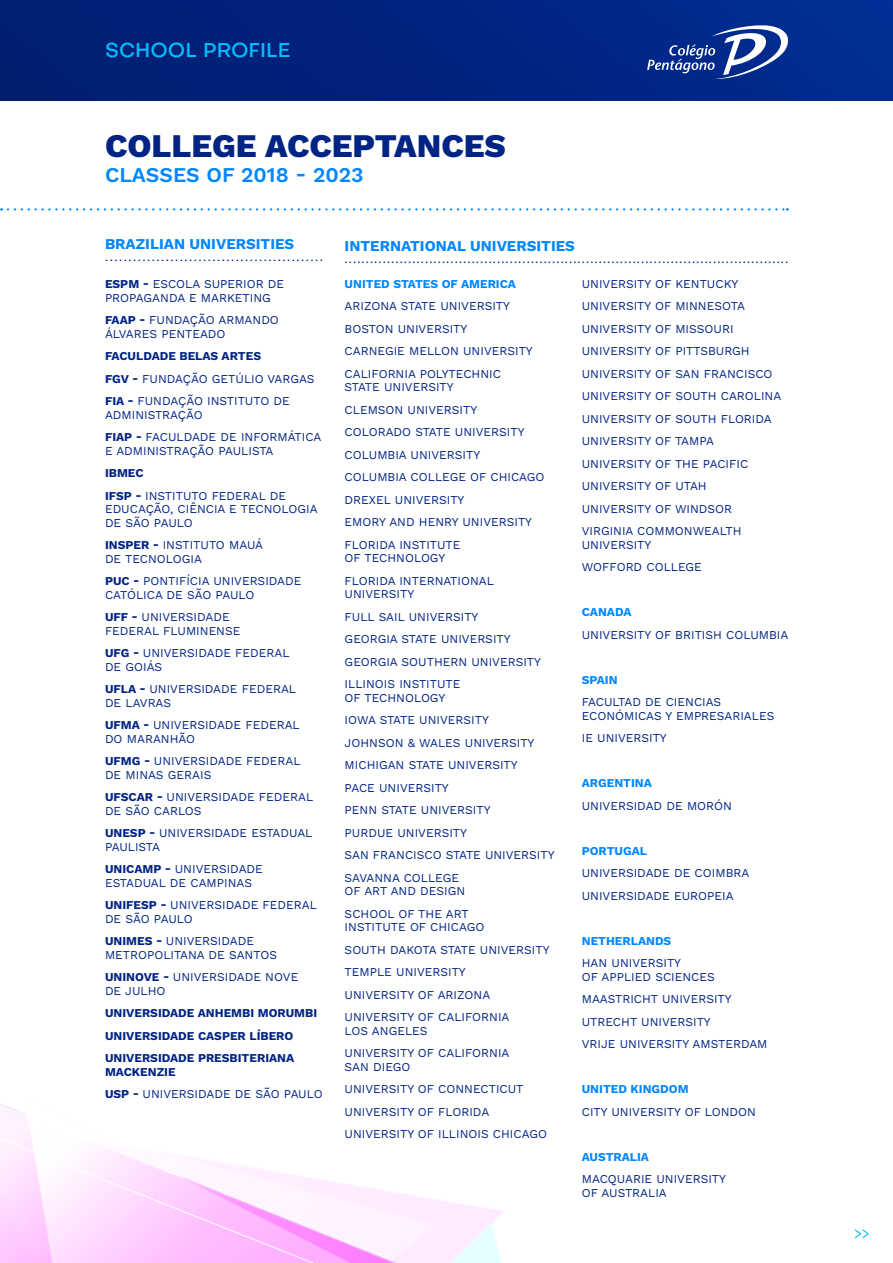
<style>
.page{position:relative;width:893px;height:1263px;background:#fff}
.page>*{position:absolute;margin:0;border:0;box-sizing:border-box;transform-origin:0 0}
.t1{font:33px "Work Sans";color:#002485}
.t2{font:21px "Work Sans";color:#0087ff}
.t3{font:500 19.8px "Objectivity";color:#03bdff}
.t4{font:15px "Work Sans";color:#0087ff}
.t5{font:12px/22.5px "Work Sans";color:#002485}
.t6{font:12px "Work Sans";color:#0087ff}
</style>
<div class="page">
<img style="left:0;top:0;width:893px;height:100px">
<svg style="left:647px;top:25px;width:141px;height:54px;background:#3656a3"></svg>
<svg style="left:8px;top:208px;width:780px;height:3px"></svg>
<img style="left:361px;top:1187px;width:142px;height:76px">
<svg style="left:0;top:1103px;width:361px;height:160px"></svg>
<svg style="left:855px;top:1229px;width:13px;height:9px"></svg>
<h3 class="t3" style="left:105px;top:37px;width:187px">SCHOOL PROFILE</h3>
<h1 class="t1" style="left:105px;top:120px;width:402px">COLLEGE ACCEPTANCES</h1>
<h2 class="t2" style="left:105px;top:159px;width:260px">CLASSES OF 2018 - 2023</h2>
<p class="t4" style="left:105px;top:233px;width:191px">BRAZILIAN UNIVERSITIES</p>
<p class="t5" style="left:105px;top:245px;width:219px">...............................................</p>
<p class="t5" style="left:105px;top:277px;width:181px;line-height:13.5px">ESPM - ESCOLA SUPERIOR DE<br>PROPAGANDA E MARKETING</p>
<p class="t5" style="left:105px;top:313px;width:175px;line-height:13.5px">FAAP - FUNDAÇÃO ARMANDO<br>ÁLVARES PENTEADO</p>
<p class="t5" style="left:105px;top:344px;width:211px">FACULDADE BELAS ARTES<br>FGV - FUNDAÇÃO GETÚLIO VARGAS<br>FIA - FUNDAÇÃO INSTITUTO DE</p>
<p class="t5" style="left:105px;top:403px;width:218px">ADMINISTRAÇÃO<br>FIAP - FACULDADE DE INFORMÁTICA</p>
<p class="t5" style="left:105px;top:439px;width:183px">E ADMINISTRAÇÃO PAULISTA<br>IBMEC<br>IFSP - INSTITUTO FEDERAL DE</p>
<p class="t5" style="left:105px;top:502px;width:214px;line-height:13.5px">EDUCAÇÃO, CIÊNCIA E TECNOLOGIA<br>DE SÃO PAULO</p>
<p class="t5" style="left:105px;top:538px;width:160px;line-height:13.5px">INSPER - INSTITUTO MAUÁ<br>DE TECNOLOGIA</p>
<p class="t5" style="left:105px;top:574px;width:198px;line-height:13.5px">PUC - PONTIFÍCIA UNIVERSIDADE<br>CATÓLICA DE SÃO PAULO</p>
<p class="t5" style="left:105px;top:610px;width:137px;line-height:13.5px">UFF - UNIVERSIDADE<br>FEDERAL FLUMINENSE</p>
<p class="t5" style="left:105px;top:646px;width:186px;line-height:13.5px">UFG - UNIVERSIDADE FEDERAL<br>DE GOIÁS</p>
<p class="t5" style="left:105px;top:682px;width:193px;line-height:13.5px">UFLA - UNIVERSIDADE FEDERAL<br>DE LAVRAS</p>
<p class="t5" style="left:105px;top:718px;width:196px;line-height:13.5px">UFMA - UNIVERSIDADE FEDERAL<br>DO MARANHÃO</p>
<p class="t5" style="left:105px;top:754px;width:197px;line-height:13.5px">UFMG - UNIVERSIDADE FEDERAL<br>DE MINAS GERAIS</p>
<p class="t5" style="left:105px;top:790px;width:210px;line-height:13.5px">UFSCAR - UNIVERSIDADE FEDERAL<br>DE SÃO CARLOS</p>
<p class="t5" style="left:105px;top:826px;width:209px;line-height:13.5px">UNESP - UNIVERSIDADE ESTADUAL<br>PAULISTA</p>
<p class="t5" style="left:105px;top:862px;width:159px;line-height:13.5px">UNICAMP - UNIVERSIDADE<br>ESTADUAL DE CAMPINAS</p>
<p class="t5" style="left:105px;top:898px;width:213px;line-height:13.5px">UNIFESP - UNIVERSIDADE FEDERAL<br>DE SÃO PAULO</p>
<p class="t5" style="left:105px;top:934px;width:174px;line-height:13.5px">UNIMES - UNIVERSIDADE<br>METROPOLITANA DE SANTOS</p>
<p class="t5" style="left:105px;top:970px;width:195px;line-height:13.5px">UNINOVE - UNIVERSIDADE NOVE<br>DE JULHO</p>
<p class="t5" style="left:105px;top:1001px;width:214px">UNIVERSIDADE ANHEMBI MORUMBI<br>UNIVERSIDADE CASPER LÍBERO<br>UNIVERSIDADE PRESBITERIANA</p>
<p class="t5" style="left:105px;top:1060px;width:219px">MACKENZIE<br>USP - UNIVERSIDADE DE SÃO PAULO</p>
<p class="t4" style="left:345px;top:235px;width:232px">INTERNATIONAL UNIVERSITIES</p>
<p class="t5" style="left:345px;top:247px;width:445px">.........................................................................................................</p>
<p class="t6" style="left:345px;top:274px;width:173px">UNITED STATES OF AMERICA</p>
<p class="t5" style="left:345px;top:294px;width:190px">ARIZONA STATE UNIVERSITY<br>BOSTON UNIVERSITY<br>CARNEGIE MELLON UNIVERSITY<br>CALIFORNIA POLYTECHNIC</p>
<p class="t5" style="left:345px;top:375px;width:201px">STATE UNIVERSITY<br>CLEMSON UNIVERSITY<br>COLORADO STATE UNIVERSITY<br>COLUMBIA UNIVERSITY<br>COLUMBIA COLLEGE OF CHICAGO<br>DREXEL UNIVERSITY<br>EMORY AND HENRY UNIVERSITY<br>FLORIDA INSTITUTE</p>
<p class="t5" style="left:345px;top:546px;width:151px">OF TECHNOLOGY<br>FLORIDA INTERNATIONAL</p>
<p class="t5" style="left:345px;top:582px;width:198px">UNIVERSITY<br>FULL SAIL UNIVERSITY<br>GEORGIA STATE UNIVERSITY<br>GEORGIA SOUTHERN UNIVERSITY<br>ILLINOIS INSTITUTE</p>
<p class="t5" style="left:345px;top:686px;width:211px">OF TECHNOLOGY<br>IOWA STATE UNIVERSITY<br>JOHNSON &amp; WALES UNIVERSITY<br>MICHIGAN STATE UNIVERSITY<br>PACE UNIVERSITY<br>PENN STATE UNIVERSITY<br>PURDUE UNIVERSITY<br>SAN FRANCISCO STATE UNIVERSITY<br>SAVANNA COLLEGE</p>
<p class="t5" style="left:345px;top:879px;width:126px">OF ART AND DESIGN<br>SCHOOL OF THE ART</p>
<p class="t5" style="left:345px;top:915px;width:206px">INSTITUTE OF CHICAGO<br>SOUTH DAKOTA STATE UNIVERSITY<br>TEMPLE UNIVERSITY<br>UNIVERSITY OF ARIZONA<br>UNIVERSITY OF CALIFORNIA</p>
<p class="t5" style="left:345px;top:1019px;width:166px">LOS ANGELES<br>UNIVERSITY OF CALIFORNIA</p>
<p class="t5" style="left:345px;top:1055px;width:204px">SAN DIEGO<br>UNIVERSITY OF CONNECTICUT<br>UNIVERSITY OF FLORIDA<br>UNIVERSITY OF ILLINOIS CHICAGO</p>
<p class="t5" style="left:582px;top:272px;width:201px">UNIVERSITY OF KENTUCKY<br>UNIVERSITY OF MINNESOTA<br>UNIVERSITY OF MISSOURI<br>UNIVERSITY OF PITTSBURGH<br>UNIVERSITY OF SAN FRANCISCO<br>UNIVERSITY OF SOUTH CAROLINA<br>UNIVERSITY OF SOUTH FLORIDA<br>UNIVERSITY OF TAMPA<br>UNIVERSITY OF THE PACIFIC<br>UNIVERSITY OF UTAH<br>UNIVERSITY OF WINDSOR<br>VIRGINIA COMMONWEALTH</p>
<p class="t5" style="left:582px;top:533px;width:122px">UNIVERSITY<br>WOFFORD COLLEGE</p>
<p class="t6" style="left:582px;top:603px;width:51px">CANADA</p>
<p class="t5" style="left:582px;top:623px;width:208px">UNIVERSITY OF BRITISH COLUMBIA</p>
<p class="t6" style="left:582px;top:670px;width:37px">SPAIN</p>
<p class="t5" style="left:582px;top:695px;width:194px;line-height:13.5px">FACULTAD DE CIENCIAS<br>ECONÓMICAS Y EMPRESARIALES</p>
<p class="t5" style="left:582px;top:726px;width:87px">IE UNIVERSITY</p>
<p class="t6" style="left:582px;top:774px;width:72px">ARGENTINA</p>
<p class="t5" style="left:582px;top:794px;width:152px">UNIVERSIDAD DE MORÓN</p>
<p class="t6" style="left:582px;top:841px;width:67px">PORTUGAL</p>
<p class="t5" style="left:582px;top:861px;width:169px">UNIVERSIDADE DE COIMBRA<br>UNIVERSIDADE EUROPEIA</p>
<p class="t6" style="left:582px;top:931px;width:91px">NETHERLANDS</p>
<p class="t5" style="left:582px;top:956px;width:135px;line-height:13.5px">HAN UNIVERSITY<br>OF APPLIED SCIENCES</p>
<p class="t5" style="left:582px;top:987px;width:187px">MAASTRICHT UNIVERSITY<br>UTRECHT UNIVERSITY<br>VRIJE UNIVERSITY AMSTERDAM</p>
<p class="t6" style="left:582px;top:1080px;width:108px">UNITED KINGDOM</p>
<p class="t5" style="left:582px;top:1100px;width:176px">CITY UNIVERSITY OF LONDON</p>
<p class="t6" style="left:582px;top:1147px;width:69px">AUSTRALIA</p>
<p class="t5" style="left:582px;top:1172px;width:146px;line-height:13.5px">MACQUARIE UNIVERSITY<br>OF AUSTRALIA</p>
</div>
